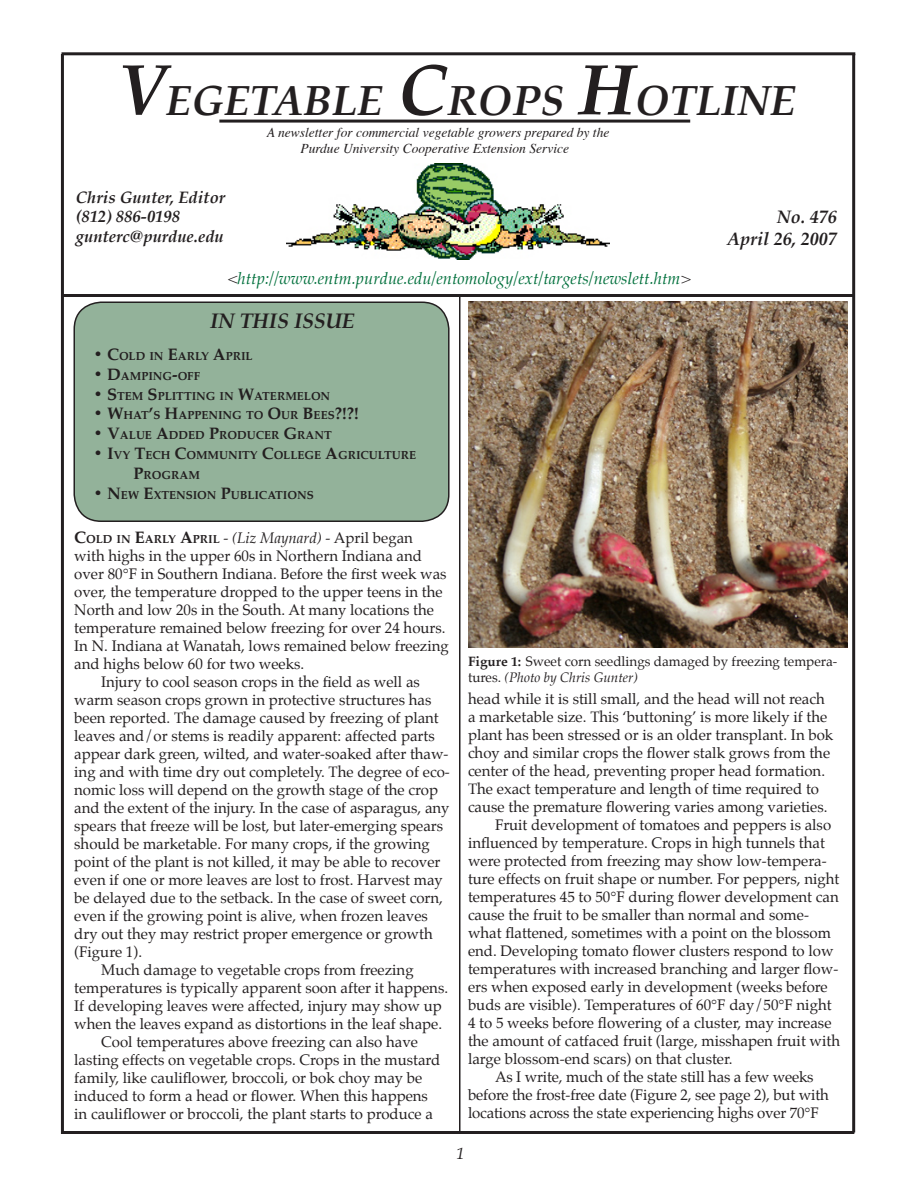
<style>
.page{position:relative;width:918px;height:1188px;background:#fff}
.page>*{position:absolute;margin:0;border:0;box-sizing:border-box;transform-origin:0 0}
.t1{font:italic 700 42px "Palatino";color:#231f20}
.t2{font:italic 700 21px "Palatino";color:#231f20}
.t3{font:italic 700 18px "Palatino";color:#231f20}
.t4{font:italic 16.5px "Palatino";color:#00703c}
.t5{font:italic 700 16.5px "Palatino";color:#231f20}
.t6{font:italic 16.5px "Palatino";color:#231f20}
.t7{font:15px/18px "Palatino";color:#231f20}
.t8{font:italic 13.5px "Times";color:#231f20}
.t9{font:13.5px/16.2px "Palatino";color:#231f20}
.t10{font:700 11.55px/19.8px "Palatino";color:#231f20}
.s1{font-size:72px}
.s2{color:#231f20}
.s3{font-size:16.5px}
.s4{font-weight:400;font-size:15px}
.s5{font-weight:400;font-style:italic;font-size:15px}
.s6{font-weight:700}
.s7{font-style:italic}
</style>
<div class="page">
<img style="left:286px;top:163px;width:324px;height:97px">
<hr style="left:459px;top:297px;width:1px;height:835px;background:#231f20">
<hr style="left:62px;top:294px;width:792px;height:3px;background:#231f20">
<hr style="left:219px;top:120px;width:471px;height:3px;background:#231f20">
<hr style="left:62px;top:52px;width:793px;height:3px;background:#231f20">
<hr style="left:852px;top:54px;width:3px;height:1078px;background:#231f20">
<hr style="left:62px;top:1131px;width:792px;height:3px;background:#231f20">
<hr style="left:61px;top:54px;width:3px;height:1080px;background:#231f20">
<div style="left:74px;top:302px;width:375px;height:219px;background:#93b29a;border-radius:27px"></div>
<div style="left:74px;top:302px;width:376px;height:220px;border:2px solid #231f20;border-radius:27px"></div>
<img style="left:468px;top:302px;width:379px;height:346px">
<p class="t1" style="left:118px;top:75px;width:680px"><span class="s1">V</span>egetable <span class="s1">C</span>rops <span class="s1">H</span>otline</p>
<p class="t5" style="left:76px;top:187px;width:151px">Chris Gunter, Editor</p>
<p class="t5" style="left:76px;top:207px;width:106px">(812) 886-0198</p>
<p class="t5" style="left:76px;top:227px;width:149px">gunterc@purdue.edu</p>
<p class="t8" style="left:267px;top:124px;width:344px">A newsletter for commercial vegetable growers prepared by the</p>
<p class="t8" style="left:300px;top:140px;width:270px">Purdue University Cooperative Extension Service</p>
<p class="t4" style="left:228px;top:268px;width:464px"><span class="s2">&lt;</span>http://www.entm.purdue.edu/entomology/ext/targets/newslett.htm<span class="s2">&gt;</span></p>
<p class="t2" style="left:210px;top:308px;width:146px">IN THIS ISSUE</p>
<p class="t10" style="left:93px;top:347px;width:161px"><span class="s3">• C</span>OLD IN <span class="s3">E</span>ARLY <span class="s3">A</span>PRIL</p>
<p class="t10" style="left:93px;top:367px;width:109px"><span class="s3">• D</span>AMPING<span class="s3">-</span>OFF</p>
<p class="t10" style="left:93px;top:387px;width:239px"><span class="s3">• S</span>TEM <span class="s3">S</span>PLITTING IN <span class="s3">W</span>ATERMELON</p>
<p class="t10" style="left:93px;top:407px;width:267px"><span class="s3">• W</span>HAT<span class="s3">’</span>S <span class="s3">H</span>APPENING TO <span class="s3">O</span>UR <span class="s3">B</span>EES <span class="s3">?!?!</span></p>
<p class="t10" style="left:93px;top:427px;width:240px"><span class="s3">• V</span>ALUE <span class="s3">A</span>DDED <span class="s3">P</span>RODUCER <span class="s3">G</span>RANT</p>
<p class="t10" style="left:134px;top:446px;width:283px;text-indent:-40px"><span class="s3">• I</span>VY <span class="s3">T</span>ECH <span class="s3">C</span>OMMUNITY <span class="s3">C</span>OLLEGE <span class="s3">A</span>GRICULTURE<br><span class="s3">P</span>ROGRAM</p>
<p class="t10" style="left:93px;top:486px;width:221px"><span class="s3">• N</span>EW <span class="s3">E</span>XTENSION <span class="s3">P</span>UBLICATIONS</p>
<p class="t3" style="left:777px;top:206px;width:62px">No. 476</p>
<p class="t3" style="left:727px;top:228px;width:111px">April 26, 2007</p>
<p class="t10" style="left:74px;top:530px;width:340px"><span class="s3">C</span>OLD IN <span class="s3">E</span>ARLY <span class="s3">A</span>PRIL <span class="s4">-</span> <span class="s5">(Liz Maynard)</span> <span class="s4">- April began</span></p>
<p class="t7" style="left:74px;top:548px;width:376px">with highs in the upper 60s in Northern Indiana and over 80°F in Southern Indiana. Before the first week was over, the temperature dropped to the upper teens in the North and low 20s in the South. At many locations the temperature remained below freezing for over 24 hours.<br>In N. Indiana at Wanatah, lows remained below freezing and highs below 60 for two weeks.</p>
<p class="t7" style="left:74px;top:674px;width:377px;text-indent:27px">Injury to cool season crops in the field as well as warm season crops grown in protective structures has been reported. The damage caused by freezing of plant leaves and/or stems is readily apparent: affected parts appear dark green, wilted, and water-soaked after thaw&shy;ing and with time dry out completely. The degree of eco&shy;nomic loss will depend on the growth stage of the crop and the extent of the injury. In the case of asparagus, any spears that freeze will be lost, but later-emerging spears should be marketable. For many crops, if the growing point of the plant is not killed, it may be able to recover even if one or more leaves are lost to frost. Harvest may be delayed due to the setback. In the case of sweet corn, even if the growing point is alive, when frozen leaves dry out they may restrict proper emergence or growth (Figure 1).</p>
<p class="t7" style="left:74px;top:962px;width:375px;text-align:center">Much damage to vegetable crops from freezing temperatures is typically apparent soon after it happens.<br>If developing leaves were affected, injury may show up when the leaves expand as distortions in the leaf shape.</p>
<p class="t7" style="left:74px;top:1034px;width:368px;text-indent:27px">Cool temperatures above freezing can also have lasting effects on vegetable crops. Crops in the mustard family, like cauliflower, broccoli, or bok choy may be induced to form a head or flower. When this happens in cauliflower or broccoli, the plant starts to produce a</p>
<p class="t9" style="left:468px;top:654px;width:371px"><span class="s6">FIGURE 1:</span> Sweet corn seedlings damaged by freezing tempera&shy;tures. <span class="s7">(Photo by Chris Gunter)</span></p>
<p class="t7" style="left:468px;top:691px;width:367px">head while it is still small, and the head will not reach a marketable size. This ‘buttoning’ is more likely if the plant has been stressed or is an older transplant. In bok choy and similar crops the flower stalk grows from the center of the head, preventing proper head formation.<br>The exact temperature and length of time required to cause the premature flowering varies among varieties.</p>
<p class="t7" style="left:468px;top:817px;width:374px;text-indent:27px">Fruit development of tomatoes and peppers is also influenced by temperature. Crops in high tunnels that were protected from freezing may show low-tempera&shy;ture effects on fruit shape or number. For peppers, night temperatures 45 to 50°F during flower development can cause the fruit to be smaller than normal and some&shy;what flattened, sometimes with a point on the blossom end. Developing tomato flower clusters respond to low temperatures with increased branching and larger flow&shy;ers when exposed early in development (weeks before buds are visible). Temperatures of 60°F day/50°F night 4 to 5 weeks before flowering of a cluster, may increase the amount of catfaced fruit (large, misshapen fruit with large blossom-end scars) on that cluster.</p>
<p class="t7" style="left:468px;top:1069px;width:362px;text-indent:27px">As I write, much of the state still has a few weeks before the frost-free date (Figure 2, see page 2), but with locations across the state experiencing highs over 70°F</p>
<p class="t6" style="left:457px;top:1144px;width:10px">1</p>
</div>
